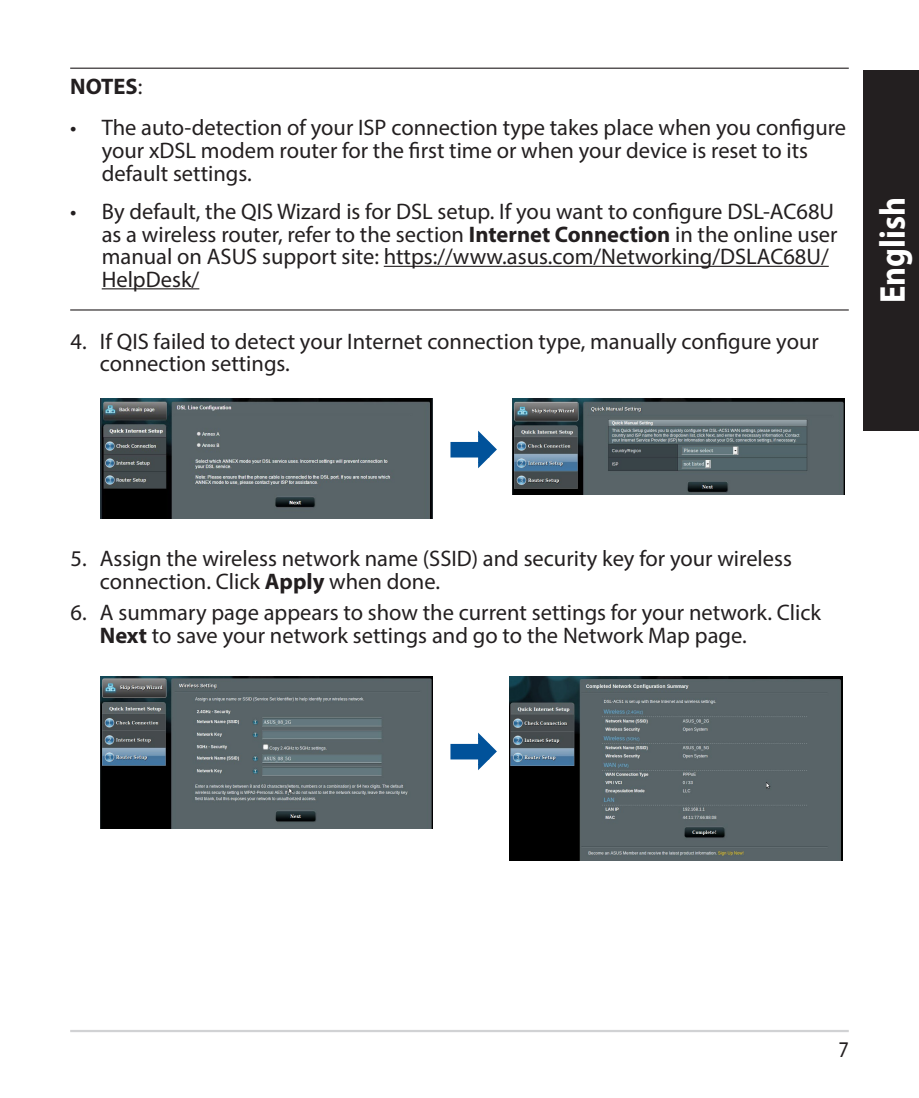
<style>
.page{position:relative;width:919px;height:1098px;background:#fff}
.page>*{position:absolute;margin:0;border:0;box-sizing:border-box;transform-origin:0 0}
.t1{font:700 36px "Myriad Pro";color:#fff;scale:.9 1}
.WL_Body_Text_-_List{font:22.5px/22.5px "Myriad Pro";color:#231f20}
.WL_Message_List_3{font:22.5px/22.5px "Myriad Pro";color:#231f20}
.WL_Message_List_2{font:22.5px/22.5px "Myriad Pro";color:#231f20}
.WL_Message_List_1{font:700 22.5px "Myriad Pro";color:#231f20}
.WL_Message_List_3-2{font:22.5px "Myriad Pro";color:#231f20;scale:.9 1}
.s1{font-weight:400}
.s2{font-weight:700}
</style>
<div class="page">
<div style="left:863px;top:70px;width:55px;height:360px;background:#231f20"></div>
<hr style="left:70px;top:1029px;width:778px;height:2px;background:#d1d2d4">
<img style="left:100px;top:676px;width:332px;height:151px">
<img style="left:509px;top:676px;width:333px;height:184px">
<svg style="left:476px;top:732px;width:21px;height:38px"></svg>
<div style="left:452px;top:745px;width:35px;height:12px;background:#01529a"></div>
<div style="left:450px;top:743px;width:39px;height:16px;border:4px solid #01529a"></div>
<img style="left:100px;top:398px;width:332px;height:120px">
<svg style="left:476px;top:430px;width:21px;height:39px"></svg>
<div style="left:452px;top:443px;width:35px;height:12px;background:#01529a"></div>
<div style="left:450px;top:442px;width:39px;height:15px;border:4px solid #01529a"></div>
<img style="left:513px;top:398px;width:331px;height:96px">
<hr style="left:70px;top:68px;width:778px;height:1px;background:#231f20">
<hr style="left:384px;top:266px;width:444px;height:1px;background:#231f20">
<hr style="left:70px;top:309px;width:778px;height:1px;background:#231f20">
<hr style="left:102px;top:288px;width:97px;height:1px;background:#231f20">
<p class="WL_Message_List_1" style="left:70px;top:71px;width:74px">NOTES<span class="s1">:</span></p>
<p class="WL_Message_List_2" style="left:102px;top:116px;width:745px;text-indent:-32px">• The auto-detection of your ISP connection type takes place when you configure your xDSL modem router for the first time or when your device is reset to its default settings.</p>
<p class="WL_Message_List_3" style="left:102px;top:200px;width:737px;text-indent:-32px">• By default, the QIS Wizard is for DSL setup. If you want to configure DSL-AC68U as a wireless router, refer to the section <span class="s2">Internet Connection</span> in the online user manual on ASUS support site: https://www.asus.com/Networking/DSLAC68U/ HelpDesk/</p>
<p class="WL_Body_Text_-_List" style="left:100px;top:329px;width:720px;text-indent:-29px">4. If QIS failed to detect your Internet connection type, manually configure your connection settings.</p>
<h1 class="t1" style="left:869px;top:303px;width:119px;rotate:-90deg">English</h1>
<p class="WL_Body_Text_-_List" style="left:100px;top:547px;width:693px;text-indent:-29px">5. Assign the wireless network name (SSID) and security key for your wireless connection. Click <span class="s2">Apply</span> when done.</p>
<p class="WL_Body_Text_-_List" style="left:100px;top:600px;width:722px;text-indent:-29px">6. A summary page appears to show the current settings for your network. Click<br><span class="s2">Next</span> to save your network settings and go to the Network Map page.</p>
<p class="WL_Message_List_3-2" style="left:838px;top:1035px;width:13px">7</p>
</div>
